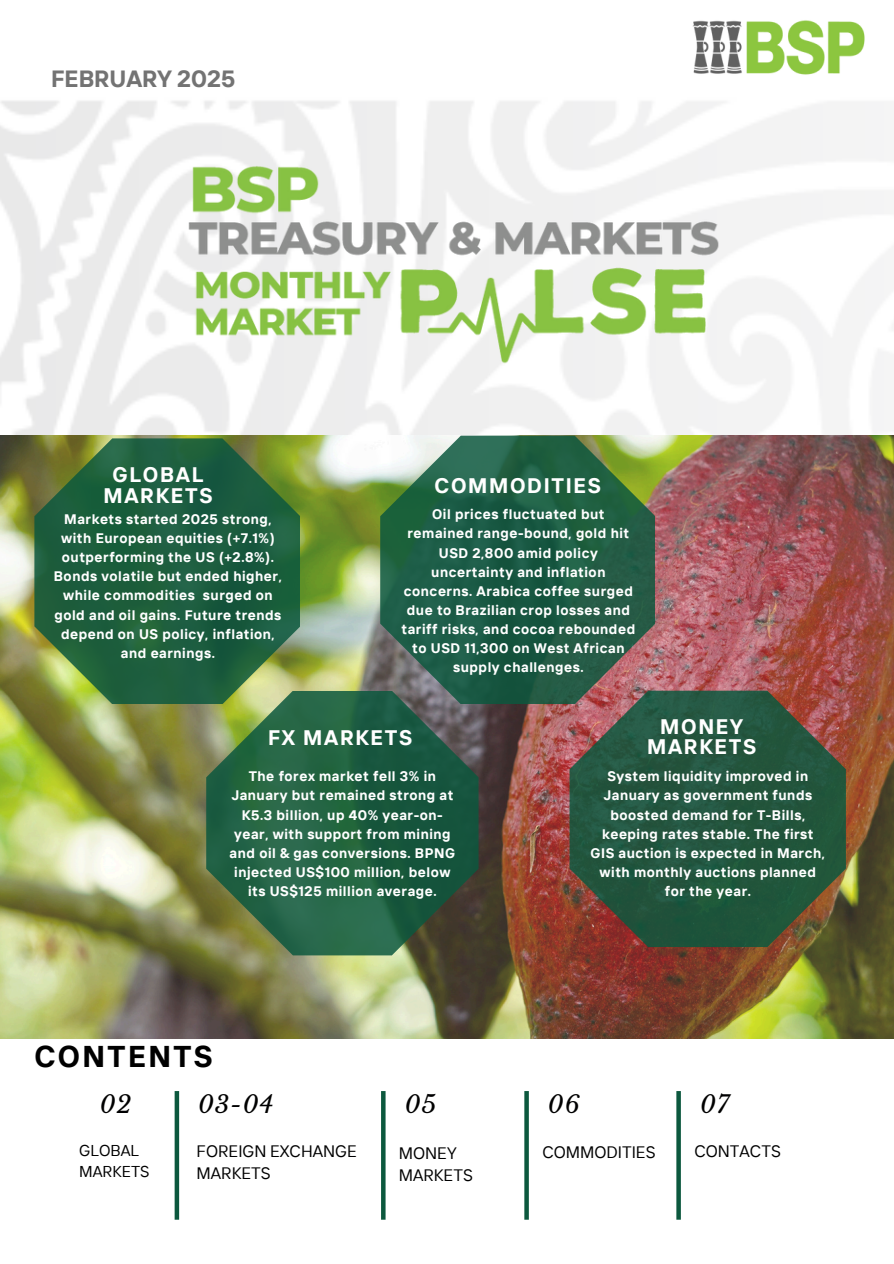
<style>
.page{position:relative;width:894px;height:1264px;background:#fff}
.page>*{position:absolute;margin:0;border:0;box-sizing:border-box;transform-origin:0 0}
.t1{font:700 30px "TT Interphases";letter-spacing:.08em;color:#000}
.t2{font:italic 24px "Libre Baskerville";letter-spacing:.04em;color:#000001}
.t3{font:700 23.4px "TT Interphases";color:#737373}
.t4{font:700 21px/20.2px "TT Interphases";letter-spacing:.08em;color:#fff;text-align:center}
.t5{font:16.5px/22.5px "TT Interphases";color:#000001}
.t6{font:15.75px/21.3px "TT Interphases";color:#000001}
.t7{font:700 13.8px/19.2px "TT Interphases";letter-spacing:.04em;color:#fff;text-align:center}
</style>
<div class="page">
<img style="left:0;top:435px;width:893px;height:603px">
<img style="left:692px;top:20px;width:173px;height:55px">
<img style="left:173px;top:147px;width:547px;height:226px">
<div style="left:174px;top:1091px;width:5px;height:128px;background:#0c583e"></div>
<svg style="left:381px;top:1091px;width:4px;height:128px"></svg>
<svg style="left:524px;top:1091px;width:4px;height:128px"></svg>
<svg style="left:34px;top:438px;width:266px;height:266px;background:#2f673e"></svg>
<svg style="left:206px;top:690px;width:272px;height:265px;background:#306444"></svg>
<svg style="left:569px;top:690px;width:276px;height:257px;background:#35553f"></svg>
<svg style="left:380px;top:435px;width:275px;height:269px;background:#36684f"></svg>
<svg style="left:676px;top:1091px;width:4px;height:128px"></svg>
<p class="t3" style="left:51px;top:64px;width:186px">FEBRUARY 2025</p>
<p class="t4" style="left:103px;top:464px;width:110px">GLOBAL<br>MARKETS</p>
<h4 class="t7" style="left:54px;top:509px;width:229px">Markets started 2025 strong, with European equities (+7.1%) outperforming the US (+2.8%).<br>Bonds volatile but ended higher, while commodities surged on gold and oil gains. Future trends depend on US policy, inflation, and earnings.</h4>
<h3 class="t4" style="left:434px;top:474px;width:168px">COMMODITIES</h3>
<p class="t7" style="left:401px;top:504px;width:235px">Oil prices fluctuated but remained range-bound, gold hit<br>USD 2,800 amid policy uncertainty and inflation concerns. Arabica coffee surged due to Brazilian crop losses and tariff risks, and cocoa rebounded to USD 11,300 on West African supply challenges.</p>
<p class="t4" style="left:268px;top:726px;width:146px">FX MARKETS</p>
<h1 class="t7" style="left:229px;top:766px;width:227px">The forex market fell 3% in<br>January but remained strong at<br>K5.3 billion, up 40% year-on&shy;year, with support from mining and oil &amp; gas conversions. BPNG injected US$100 million, below its US$125 million average.</h1>
<p class="t4" style="left:647px;top:716px;width:110px">MONEY<br>MARKETS</p>
<h5 class="t7" style="left:590px;top:766px;width:236px">System liquidity improved in<br>January as government funds boosted demand for T-Bills, keeping rates stable. The first<br>GIS auction is expected in March, with monthly auctions planned for the year.</h5>
<h4 class="t1" style="left:34px;top:1037px;width:180px">CONTENTS</h4>
<h2 class="t2" style="left:100px;top:1090px;width:33px">02</h2>
<p class="t2" style="left:198px;top:1090px;width:77px">03-04</p>
<h4 class="t2" style="left:404px;top:1090px;width:33px">05</h4>
<h4 class="t2" style="left:548px;top:1090px;width:33px">06</h4>
<p class="t2" style="left:699px;top:1090px;width:31px">07</p>
<p class="t6" style="left:79px;top:1139px;width:72px">GLOBAL<br>MARKETS</p>
<p class="t5" style="left:196px;top:1139px;width:162px">FOREIGN EXCHANGE<br>MARKETS</p>
<p class="t5" style="left:399px;top:1141px;width:75px">MONEY<br>MARKETS</p>
<p class="t5" style="left:542px;top:1140px;width:115px">COMMODITIES</p>
<h5 class="t5" style="left:694px;top:1139px;width:88px">CONTACTS</h5>
</div>
